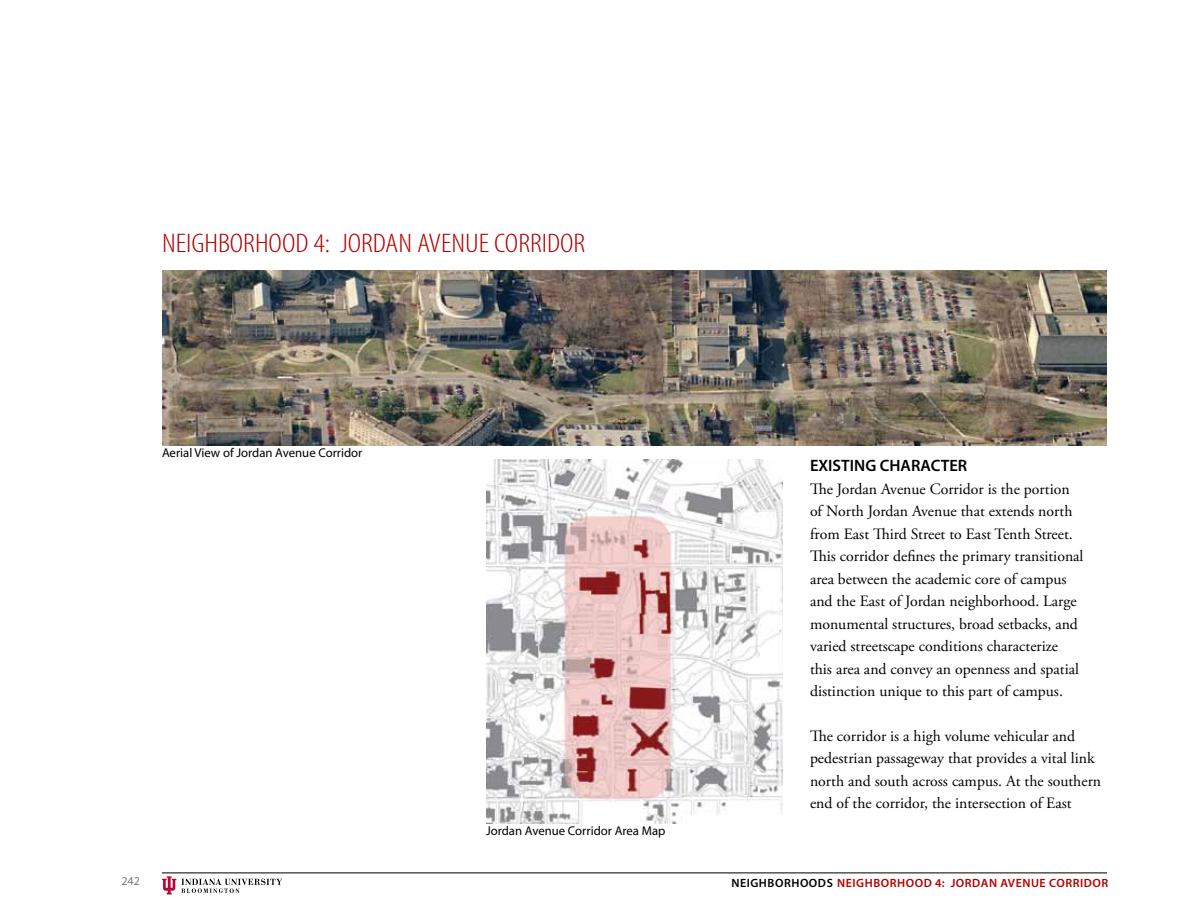
<style>
.page{position:relative;width:1188px;height:918px;background:#fff}
.page>*{position:absolute;margin:0;border:0;box-sizing:border-box;transform-origin:0 0}
.t1{font:300 condensed 27px "Myriad Pro";color:#b20000;scale:1.17 1}
.t2{font:600 16.5px "Myriad Pro";color:#000}
.t3{font:15.75px/22.5px "Adobe Garamond Pro";color:#000}
.t4{font:12.75px "Myriad Pro";color:#000}
.t5{font:600 12px "Myriad Pro";letter-spacing:.045em;color:#b20000}
.t6{font:600 12px "Myriad Pro";color:#000}
.t7{font:12px "Myriad Pro";color:#77787b}
</style>
<div class="page">
<hr style="left:162px;top:872px;width:945px;height:2px;background:#54534a">
<svg style="left:162px;top:876px;width:120px;height:19px"></svg>
<img style="left:486px;top:459px;width:297px;height:365px">
<img style="left:162px;top:270px;width:945px;height:176px">
<h1 class="t1" style="left:162px;top:227px;width:363px">NEIGHBORHOOD 4: JORDAN AVENUE CORRIDOR</h1>
<p class="t4" style="left:162px;top:445px;width:202px">Aerial View of Jordan Avenue Corridor</p>
<p class="t4" style="left:486px;top:823px;width:181px">Jordan Avenue Corridor Area Map</p>
<p class="t2" style="left:810px;top:455px;width:159px">EXISTING CHARACTER</p>
<p class="t3" style="left:810px;top:478px;width:275px">The Jordan Avenue Corridor is the portion of North Jordan Avenue that extends north from East Third Street to East Tenth Street.<br>This corridor defines the primary transitional area between the academic core of campus and the East of Jordan neighborhood. Large monumental structures, broad setbacks, and varied streetscape conditions characterize this area and convey an openness and spatial distinction unique to this part of campus.</p>
<p class="t3" style="left:810px;top:725px;width:293px">The corridor is a high volume vehicular and pedestrian passageway that provides a vital link north and south across campus. At the southern end of the corridor, the intersection of East</p>
<p class="t7" style="left:122px;top:875px;width:20px">242</p>
<p class="t6" style="left:731px;top:875px;width:9px">NEIGHBORHOODS</p>
<p class="t5" style="left:837px;top:875px;width:273px">NEIGHBORHOOD 4: JORDAN AVENUE CORRIDOR</p>
</div>
